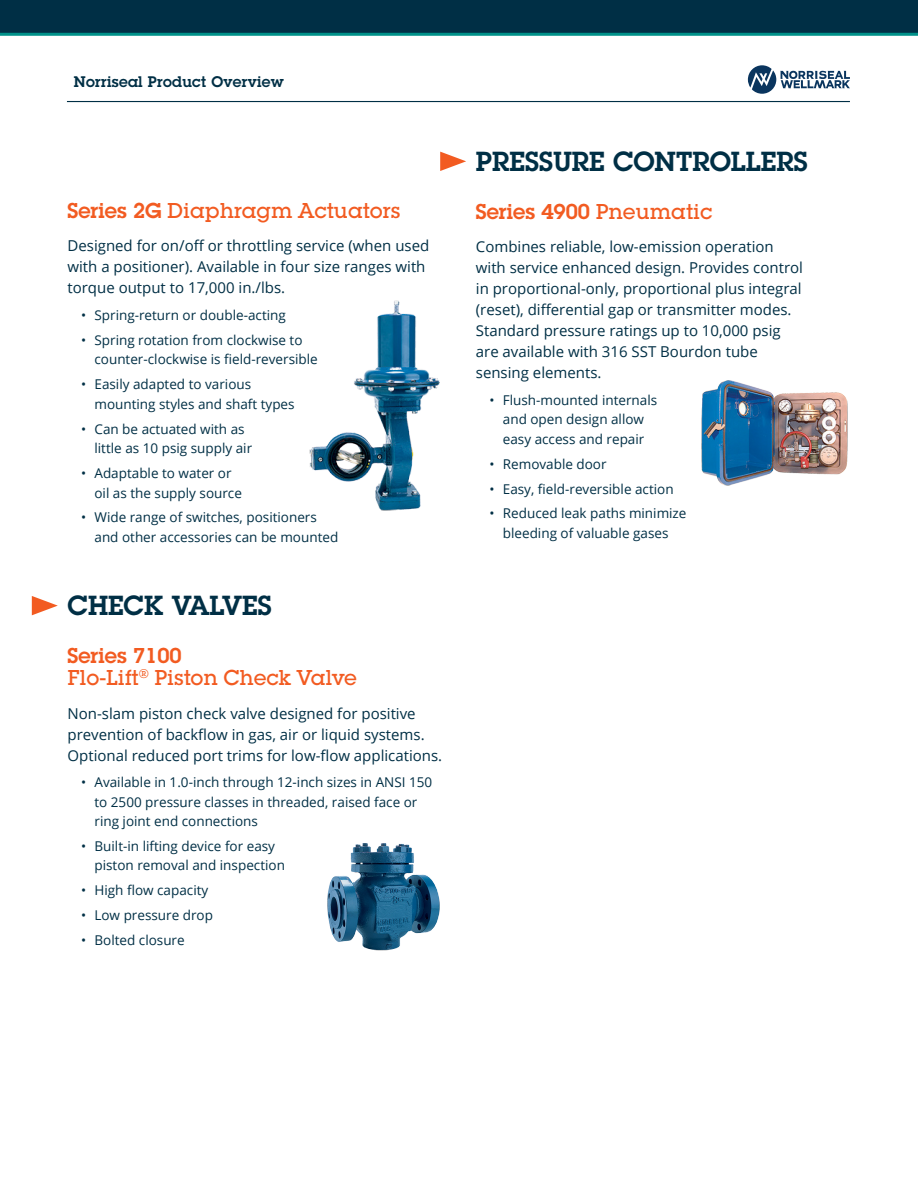
<style>
.page{position:relative;width:918px;height:1188px;background:#fff}
.page>*{position:absolute;margin:0;border:0;box-sizing:border-box;transform-origin:0 0}
.subhead{font:600 27px "Lubalin Graph Std";color:#002f45}
.subhead-2{font:500 21px/22.5px "Lubalin Graph Std";color:#f25b21}
.subhead-3{font:600 21px "Lubalin Graph Std";color:#f25b21}
.text{font:15px/21px "Open Sans";color:#002f45}
.t1{font:600 15px "Lubalin Graph Std";letter-spacing:.02em;color:#002f45}
.t2{font:13.5px/19.5px "Open Sans";color:#002f45}
.s1{font-weight:600}
.s2{font-weight:500}
</style>
<div class="page">
<div style="left:0;top:0;width:918px;height:34px;background:#002f45"></div>
<hr style="left:0;top:33px;width:918px;height:3px;background:#009189">
<hr style="left:67px;top:101px;width:783px;height:1px;background:#002f45">
<svg style="left:748px;top:65px;width:102px;height:29px"></svg>
<img style="left:309px;top:300px;width:131px;height:211px">
<img style="left:327px;top:843px;width:113px;height:108px">
<img style="left:701px;top:380px;width:147px;height:106px">
<svg style="left:440px;top:152px;width:26px;height:19px"></svg>
<svg style="left:32px;top:596px;width:26px;height:19px"></svg>
<p class="t1" style="left:74px;top:71px;width:212px">Norriseal Product Overview</p>
<p class="subhead" style="left:476px;top:143px;width:334px">PRESSURE CONTROLLERS</p>
<p class="subhead-2" style="left:68px;top:200px;width:335px"><span class="s1">Series 2G</span> Diaphragm Actuators</p>
<p class="subhead-3" style="left:476px;top:198px;width:238px">Series 4900 <span class="s2">Pneumatic</span></p>
<p class="text" style="left:68px;top:235px;width:363px">Designed for on/off or throttling service (when used with a positioner). Available in four size ranges with torque output to 17,000 in./lbs.</p>
<p class="text" style="left:476px;top:236px;width:329px">Combines reliable, low-emission operation with service enhanced design. Provides control in proportional-only, proportional plus integral (reset), differential gap or transmitter modes.<br>Standard pressure ratings up to 10,000 psig are available with 316 SST Bourdon tube sensing elements.</p>
<p class="t2" style="left:81px;top:305px;width:206px">• Spring-return or double-acting</p>
<p class="t2" style="left:94px;top:330px;width:225px;text-indent:-14px">• Spring rotation from clockwise to counter-clockwise is field-reversible</p>
<p class="t2" style="left:94px;top:374px;width:202px;text-indent:-14px">• Easily adapted to various mounting styles and shaft types</p>
<p class="t2" style="left:94px;top:419px;width:159px;text-indent:-14px">• Can be actuated with as little as 10 psig supply air</p>
<p class="t2" style="left:94px;top:463px;width:149px;text-indent:-14px">• Adaptable to water or oil as the supply source</p>
<p class="t2" style="left:94px;top:507px;width:245px;text-indent:-14px">• Wide range of switches, positioners and other accessories can be mounted</p>
<p class="t2" style="left:489px;top:390px;width:169px;text-align:center">• Flush-mounted internals and open design allow easy access and repair</p>
<p class="t2" style="left:489px;top:454px;width:119px">• Removable door</p>
<p class="t2" style="left:489px;top:479px;width:186px">• Easy, field-reversible action</p>
<p class="t2" style="left:489px;top:503px;width:199px;text-align:center">• Reduced leak paths minimize bleeding of valuable gases</p>
<p class="subhead" style="left:68px;top:588px;width:206px">CHECK VALVES</p>
<p class="subhead-2" style="left:68px;top:644px;width:291px"><span class="s1">Series 7100<br></span>Flo-Lift<sup>®</sup> Piston Check Valve</p>
<p class="text" style="left:68px;top:702px;width:376px">Non-slam piston check valve designed for positive prevention of backflow in gas, air or liquid systems.<br>Optional reduced port trims for low-flow applications.</p>
<p class="t2" style="left:94px;top:772px;width:339px;text-indent:-14px">• Available in 1.0-inch through 12-inch sizes in ANSI 150 to 2500 pressure classes in threaded, raised face or ring joint end connections</p>
<p class="t2" style="left:94px;top:836px;width:192px;text-indent:-14px">• Built-in lifting device for easy piston removal and inspection</p>
<p class="t2" style="left:81px;top:880px;width:129px">• High flow capacity</p>
<p class="t2" style="left:81px;top:905px;width:134px">• Low pressure drop</p>
<p class="t2" style="left:81px;top:930px;width:105px">• Bolted closure</p>
</div>
